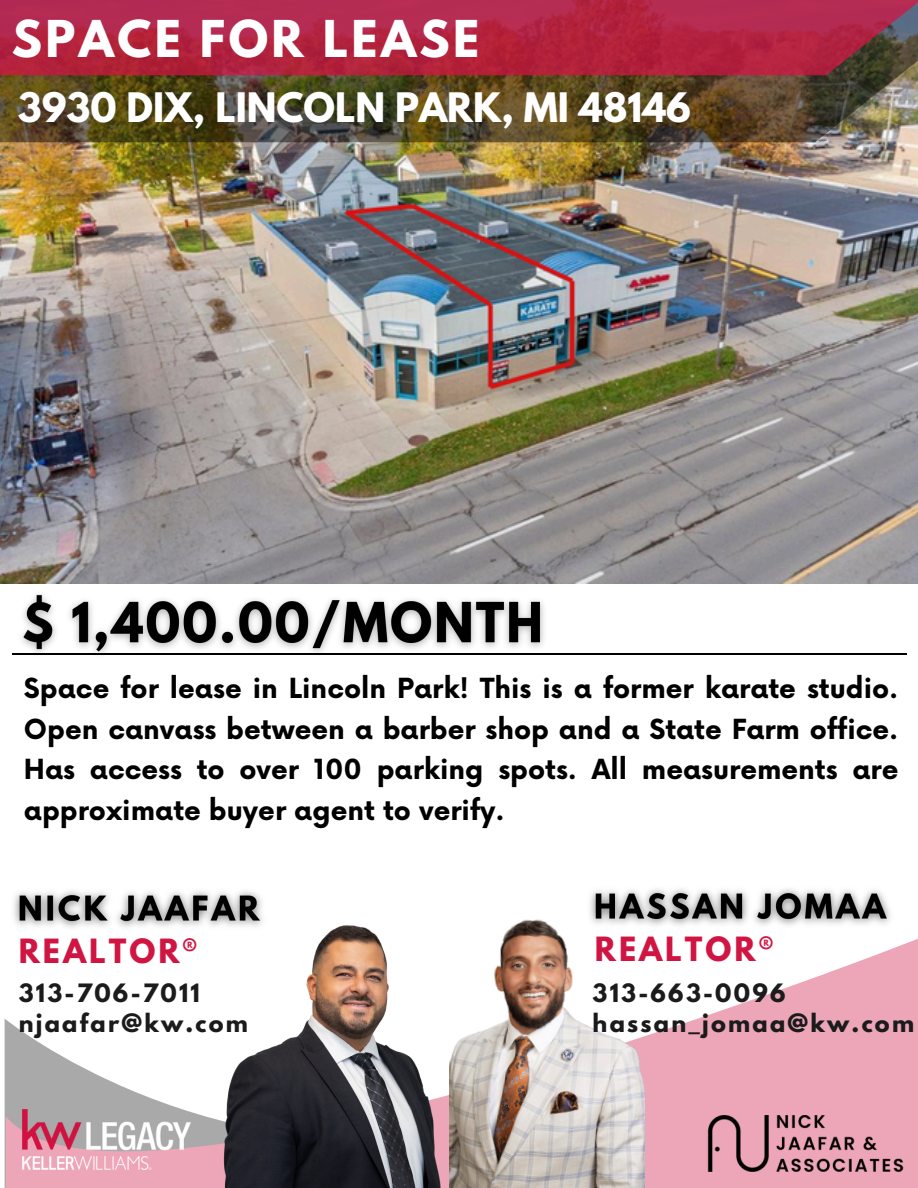
<style>
.page{position:relative;width:918px;height:1188px;background:#fff}
.page>*{position:absolute;margin:0;border:0;box-sizing:border-box;transform-origin:0 0}
.t1{font:700 45px "League Spartan";letter-spacing:.075em;color:#fff}
.t2{font:700 36px "League Spartan";color:#fff}
.t3{font:700 29.55px "League Spartan";letter-spacing:.1em;color:#d11543}
.t4{font:700 27px/40.5px "Now";color:#000;text-align:justify}
.t5{font:700 22.5px "League Spartan";letter-spacing:.1em;color:#1b1b1b}
</style>
<div class="page">
<img style="left:0;top:142px;width:918px;height:442px">
<img style="left:0;top:75px;width:918px;height:67px">
<svg style="left:0;top:0;width:918px;height:75px;background:#ae2644"></svg>
<svg style="left:6px;top:939px;width:912px;height:249px;fill:#eda9b8"></svg>
<hr style="left:12px;top:654px;width:894px;height:1px;background:#000">
<img style="left:10px;top:583px;width:544px;height:71px">
<img style="left:212px;top:925px;width:237px;height:263px">
<img style="left:705px;top:1115px;width:201px;height:57px">
<img style="left:22px;top:1110px;width:169px;height:59px">
<img style="left:14px;top:891px;width:260px;height:45px">
<img style="left:449px;top:919px;width:196px;height:269px">
<img style="left:582px;top:889px;width:309px;height:45px">
<p class="t1" style="left:12px;top:16px;width:469px">SPACE FOR LEASE</p>
<h1 class="t2" style="left:18px;top:90px;width:675px">3930 DIX, LINCOLN PARK, MI 48146</h1>
<p class="t4" style="left:24px;top:670px;width:876px">Space for lease in Lincoln Park! This is a former karate studio.<br>Open canvass between a barber shop and a State Farm office.<br>Has access to over 100 parking spots. All measurements are approximate buyer agent to verify.</p>
<h3 class="t3" style="left:19px;top:937px;width:180px">REALTOR®</h3>
<p class="t5" style="left:19px;top:982px;width:183px">313-706-7011</p>
<p class="t5" style="left:19px;top:1012px;width:231px">njaafar@kw.com</p>
<h3 class="t3" style="left:595px;top:935px;width:180px">REALTOR®</h3>
<p class="t5" style="left:593px;top:982px;width:194px">313-663-0096</p>
<p class="t5" style="left:593px;top:1012px;width:323px">hassan_jomaa@kw.com</p>
</div>
